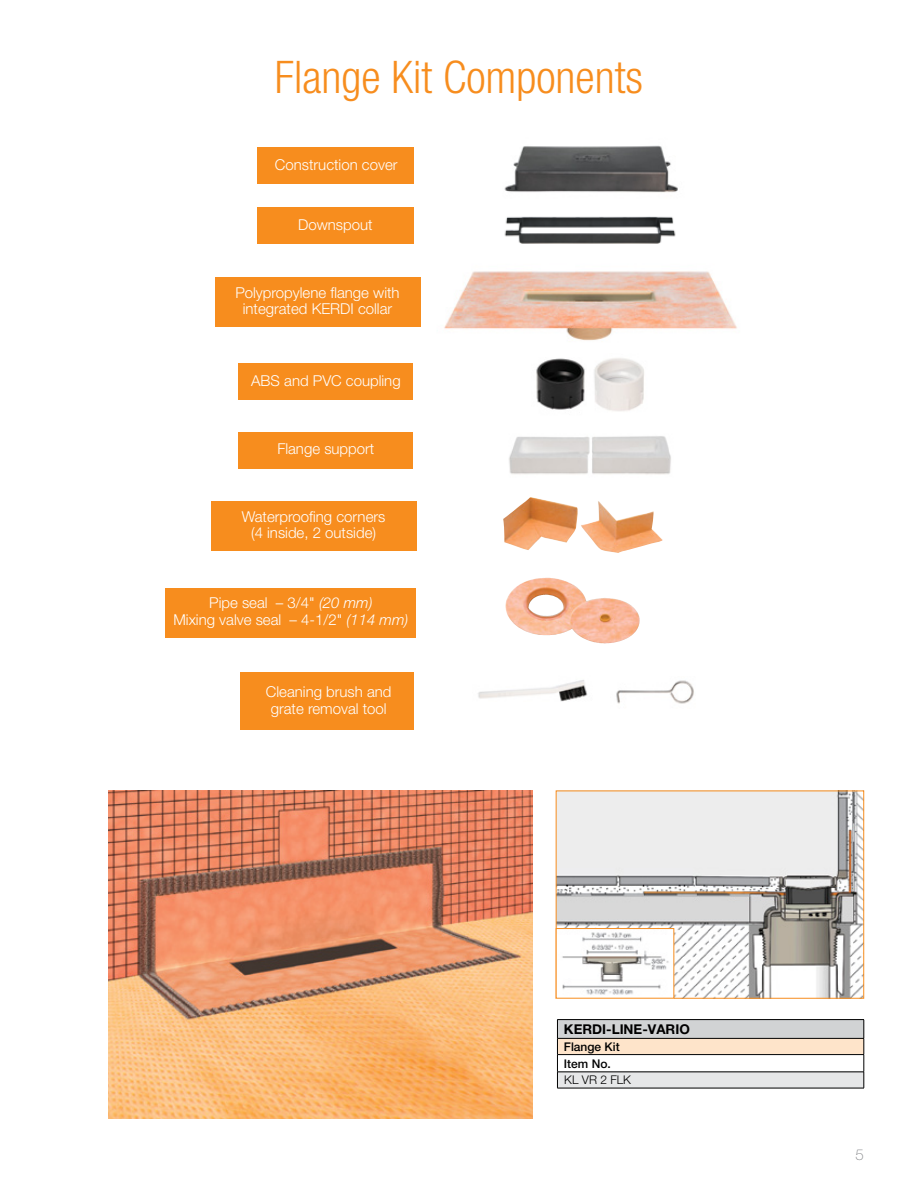
<style>
.page{position:relative;width:918px;height:1188px;background:#fff}
.page>*{position:absolute;margin:0;border:0;box-sizing:border-box;transform-origin:0 0}
.t1{font:300 condensed 45px "Helvetica Neue LT Pro";color:#f78d1e}
.t2{font:300 15px/16.5px "Helvetica Neue LT Pro";color:#fff;text-align:center}
.t3{font:100 15px "Helvetica Neue LT Pro";color:#808285}
.t4{font:700 13.5px "Helvetica Neue LT Pro";color:#000}
.t5{font:500 12px/16.8px "Helvetica Neue LT Pro";color:#000}
.t6{font:300 12px "Helvetica Neue LT Pro";color:#000}
.s1{font-style:italic}
</style>
<div class="page">
<img style="left:558px;top:793px;width:304px;height:204px">
<div style="left:556px;top:791px;width:308px;height:208px;border:1px solid #f78d1e"></div>
<div style="left:211px;top:502px;width:205px;height:49px;background:#f78d1e"></div>
<img style="left:478px;top:680px;width:110px;height:22px">
<div style="left:240px;top:672px;width:173px;height:58px;background:#f78d1e"></div>
<div style="left:238px;top:432px;width:175px;height:37px;background:#f78d1e"></div>
<div style="left:238px;top:363px;width:175px;height:37px;background:#f78d1e"></div>
<div style="left:216px;top:277px;width:205px;height:49px;background:#f78d1e"></div>
<div style="left:257px;top:207px;width:156px;height:37px;background:#f78d1e"></div>
<div style="left:257px;top:147px;width:156px;height:37px;background:#f78d1e"></div>
<img style="left:504px;top:145px;width:174px;height:48px">
<img style="left:504px;top:216px;width:172px;height:28px">
<img style="left:444px;top:271px;width:293px;height:70px">
<img style="left:536px;top:358px;width:49px;height:52px">
<img style="left:594px;top:358px;width:50px;height:53px">
<img style="left:509px;top:436px;width:162px;height:39px">
<img style="left:503px;top:497px;width:75px;height:53px">
<img style="left:581px;top:501px;width:82px;height:52px">
<img style="left:505px;top:578px;width:75px;height:58px">
<div style="left:557px;top:1020px;width:307px;height:18px;background:#d1d3d4"></div>
<div style="left:557px;top:1038px;width:307px;height:17px;background:#fee4ca"></div>
<div style="left:557px;top:1072px;width:307px;height:16px;background:#e6e7e8"></div>
<hr style="left:557px;top:1054px;width:307px;height:1px;background:#000">
<hr style="left:557px;top:1072px;width:307px;height:1px;background:#000">
<hr style="left:557px;top:1088px;width:307px;height:1px;background:#000">
<hr style="left:557px;top:1019px;width:307px;height:1px;background:#000">
<svg style="left:557px;top:1020px;width:1px;height:68px"></svg>
<hr style="left:557px;top:1038px;width:307px;height:1px;background:#000">
<svg style="left:864px;top:1020px;width:1px;height:68px"></svg>
<div style="left:166px;top:588px;width:250px;height:50px;background:#f78d1e"></div>
<img style="left:108px;top:791px;width:424px;height:328px">
<img style="left:616px;top:680px;width:78px;height:24px">
<img style="left:558px;top:930px;width:114px;height:67px">
<div style="left:556px;top:928px;width:118px;height:71px;border:1px solid #f78d1e"></div>
<h1 class="t1" style="left:275px;top:51px;width:370px">Flange Kit Components</h1>
<p class="t2" style="left:275px;top:156px;width:124px">Construction cover</p>
<p class="t2" style="left:298px;top:217px;width:76px">Downspout</p>
<p class="t2" style="left:235px;top:284px;width:166px">Polypropylene flange with integrated KERDI collar</p>
<p class="t2" style="left:251px;top:372px;width:151px">ABS and PVC coupling</p>
<p class="t2" style="left:277px;top:440px;width:98px">Flange support</p>
<p class="t2" style="left:242px;top:508px;width:145px">Waterproofing corners (4 inside, 2 outside)</p>
<p class="t2" style="left:173px;top:594px;width:237px">Pipe seal – 3/4" <span class="s1">(20 mm)<br></span>Mixing valve seal – 4-1/2" <span class="s1">(114 mm)</span></p>
<p class="t2" style="left:266px;top:683px;width:127px">Cleaning brush and grate removal tool</p>
<p class="t4" style="left:564px;top:1021px;width:127px">KERDI-LINE-VARIO</p>
<p class="t5" style="left:564px;top:1038px;width:57px">Flange Kit<br>Item No.</p>
<p class="t6" style="left:564px;top:1073px;width:68px">KL VR 2 FLK</p>
<p class="t3" style="left:856px;top:1146px;width:10px">5</p>
</div>
